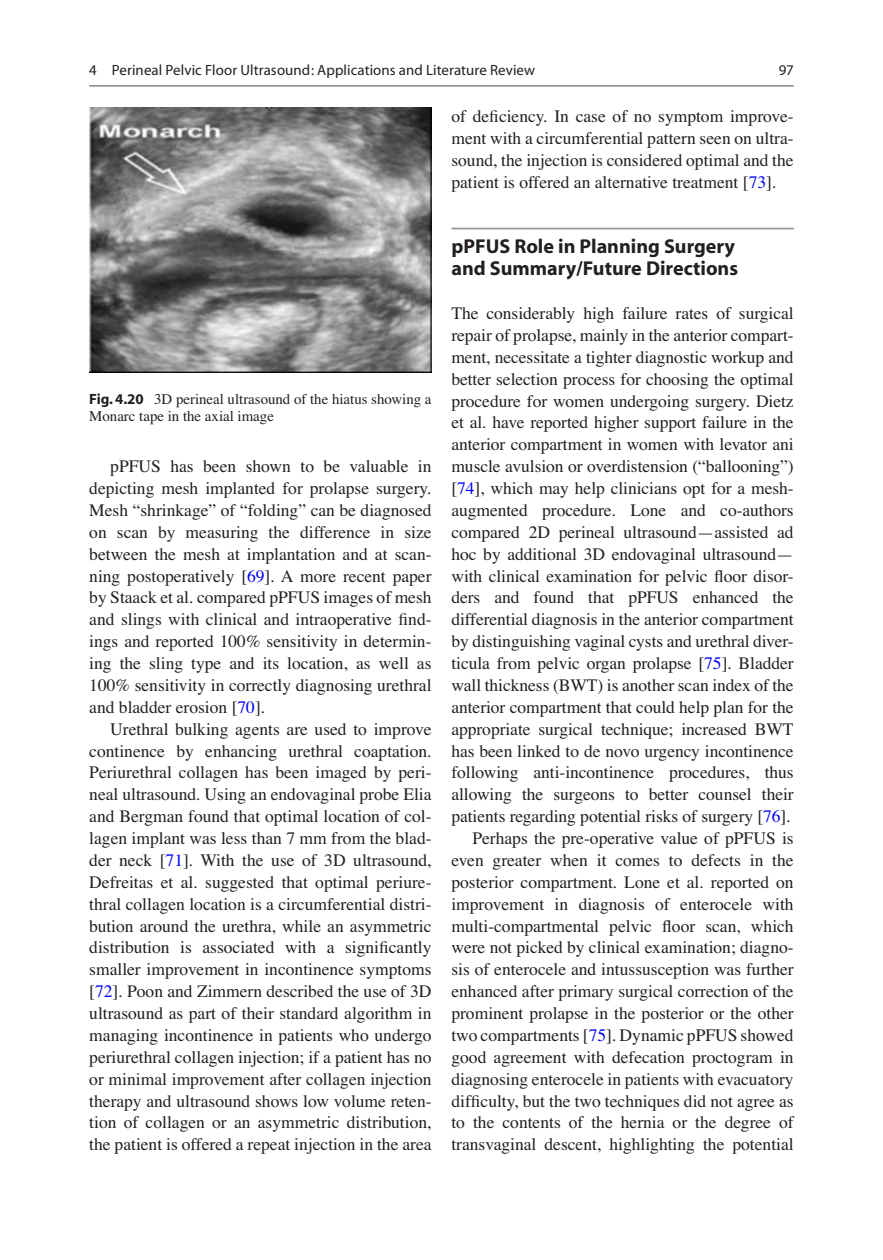
<style>
.page{position:relative;width:883px;height:1260px;background:#fff}
.page>*{position:absolute;margin:0;border:0;box-sizing:border-box;transform-origin:0 0}
.t1{font:700 20.12px/21.9px "Nxwtgy Myriad";color:#231f20}
.t2{font:17.5px/21.9px "Lmvfnj Times";letter-spacing:-.005em;color:#231f20;text-align:justify}
.t3{font:14.88px/17.5px "Lmvfnj Times";color:#231f20}
.t4{font:14.88px "Xssyhg Myriad";letter-spacing:.005em;color:#231f20}
.t5{font:14.88px "Pknvhx Myriad";color:#231f20}
.s1{font-family:"Nxwtgy Myriad";font-weight:700}
.s2{color:#0000fa}
</style>
<div class="page">
<hr style="left:451px;top:228px;width:343px;height:1px;background:#939598">
<img style="left:89px;top:107px;width:343px;height:266px">
<hr style="left:89px;top:85px;width:705px;height:2px;background:#939598">
<p class="t4" style="left:89px;top:63px;width:447px">4 Perineal Pelvic Floor Ultrasound: Applications and Literature Review</p>
<p class="t5" style="left:779px;top:63px;width:17px">97</p>
<p class="t3" style="left:89px;top:391px;width:344px"><span class="s1">Fig. 4.20</span> 3D perineal ultrasound of the hiatus showing a<br>Monarc tape in the axial image</p>
<p class="t2" style="left:89px;top:457px;width:344px;text-indent:21px">pPFUS has been shown to be valuable in depicting mesh implanted for prolapse surgery.<br>Mesh “shrinkage” of “folding” can be diagnosed on scan by measuring the difference in size between the mesh at implantation and at scan&shy;ning postoperatively [<span class="s2">69</span>]. A more recent paper by Staack et al. compared pPFUS images of mesh and slings with clinical and intraoperative find&shy;ings and reported 100% sensitivity in determin&shy;ing the sling type and its location, as well as 100% sensitivity in correctly diagnosing urethral and bladder erosion [<span class="s2">70</span>].</p>
<p class="t2" style="left:89px;top:719px;width:344px;text-indent:21px">Urethral bulking agents are used to improve continence by enhancing urethral coaptation.<br>Periurethral collagen has been imaged by peri&shy;neal ultrasound. Using an endovaginal probe Elia and Bergman found that optimal location of col&shy;lagen implant was less than 7 mm from the blad&shy;der neck [<span class="s2">71</span>]. With the use of 3D ultrasound, Defreitas et al. suggested that optimal periure&shy;thral collagen location is a circumferential distri&shy;bution around the urethra, while an asymmetric distribution is associated with a significantly smaller improvement in incontinence symptoms [<span class="s2">72</span>]. Poon and Zimmern described the use of 3D ultrasound as part of their standard algorithm in managing incontinence in patients who undergo periurethral collagen injection; if a patient has no or minimal improvement after collagen injection therapy and ultrasound shows low volume reten&shy;tion of collagen or an asymmetric distribution, the patient is offered a repeat injection in the area</p>
<p class="t2" style="left:451px;top:107px;width:344px">of deficiency. In case of no symptom improve&shy;ment with a circumferential pattern seen on ultra&shy;sound, the injection is considered optimal and the patient is offered an alternative treatment [<span class="s2">73</span>].</p>
<p class="t1" style="left:451px;top:236px;width:288px">pPFUS Role in Planning Surgery and Summary/Future Directions</p>
<p class="t2" style="left:451px;top:304px;width:344px;text-align:right">The considerably high failure rates of surgical repair of prolapse, mainly in the anterior compart&shy;ment, necessitate a tighter diagnostic workup and better selection process for choosing the optimal procedure for women undergoing surgery. Dietz et al. have reported higher support failure in the anterior compartment in women with levator ani muscle avulsion or overdistension (“ballooning”) [<span class="s2">74</span>], which may help clinicians opt for a mesh&shy;augmented procedure. Lone and co-authors compared 2D perineal ultrasound—assisted ad hoc by additional 3D endovaginal ultrasound— with clinical examination for pelvic floor disor&shy;ders and found that pPFUS enhanced the differential diagnosis in the anterior compartment by distinguishing vaginal cysts and urethral diver&shy;ticula from pelvic organ prolapse [<span class="s2">75</span>]. Bladder wall thickness (BWT) is another scan index of the anterior compartment that could help plan for the appropriate surgical technique; increased BWT has been linked to de novo urgency incontinence following anti-incontinence procedures, thus allowing the surgeons to better counsel their patients regarding potential risks of surgery [<span class="s2">76</span>].<br>Perhaps the pre-operative value of pPFUS is even greater when it comes to defects in the posterior compartment. Lone et al. reported on improvement in diagnosis of enterocele with multi-compartmental pelvic floor scan, which were not picked by clinical examination; diagno&shy;sis of enterocele and intussusception was further enhanced after primary surgical correction of the prominent prolapse in the posterior or the other two compartments [<span class="s2">75</span>]. Dynamic pPFUS showed good agreement with defecation proctogram in diagnosing enterocele in patients with evacuatory difficulty, but the two techniques did not agree as to the contents of the hernia or the degree of transvaginal descent, highlighting the potential</p>
</div>
